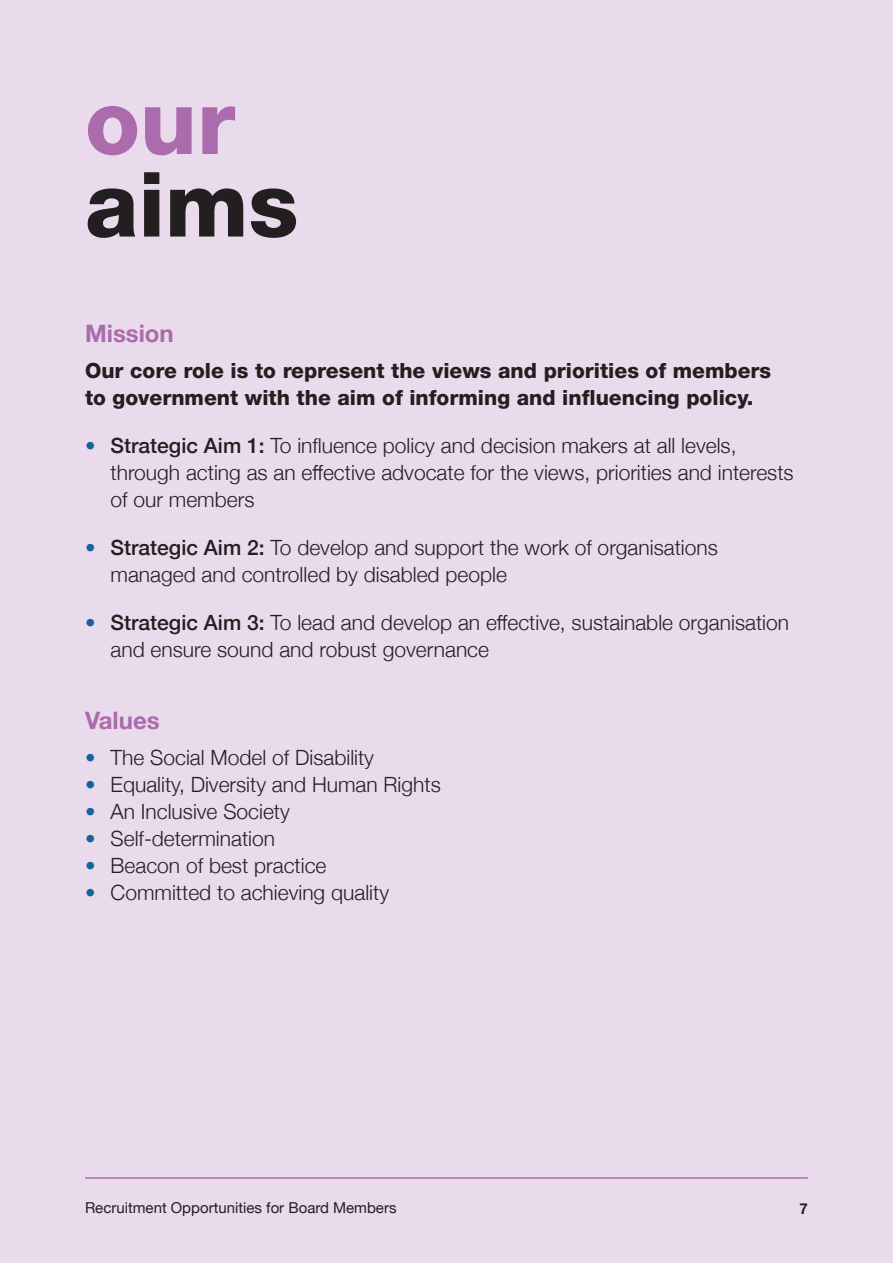
<style>
.page{position:relative;width:893px;height:1263px;background:#e9dbeb}
.page>*{position:absolute;margin:0;border:0;box-sizing:border-box;transform-origin:0 0}
.t1{font:800 90px "Helvetica Neue";color:#231f20}
.t2{font:800 90px "Helvetica Neue";color:#ab6bac}
.t3{font:700 24px "Helvetica Neue";color:#ab6bac}
.t4{font:300 21px/27px "Helvetica Neue";color:#231f20}
.t5{font:800 21px/27px "Helvetica Neue";color:#231f20}
.t6{font:15px "Helvetica Neue";color:#231f20}
.t7{font:700 15px "Helvetica Neue";color:#231f20}
.s1{color:#15639c}
.s2{font-weight:500}
</style>
<div class="page">
<hr style="left:85px;top:1177px;width:723px;height:2px;background:#ab6bac">
<h1 class="t2" style="left:85px;top:68px;width:152px">our</h1>
<h1 class="t1" style="left:85px;top:151px;width:215px">aims</h1>
<p class="t3" style="left:85px;top:315px;width:90px">Mission</p>
<p class="t5" style="left:85px;top:357px;width:688px">Our core role is to represent the views and priorities of members to government with the aim of informing and influencing policy.</p>
<p class="t4" style="left:111px;top:431px;width:685px;text-indent:-26px"><span class="s1">•</span> <span class="s2">Strategic Aim 1:</span> To influence policy and decision makers at all levels, through acting as an effective advocate for the views, priorities and interests of our members</p>
<p class="t4" style="left:111px;top:533px;width:609px;text-indent:-26px"><span class="s1">•</span> <span class="s2">Strategic Aim 2:</span> To develop and support the work of organisations managed and controlled by disabled people</p>
<p class="t4" style="left:111px;top:608px;width:680px;text-indent:-26px"><span class="s1">•</span> <span class="s2">Strategic Aim 3:</span> To lead and develop an effective, sustainable organisation and ensure sound and robust governance</p>
<p class="t3" style="left:85px;top:702px;width:76px">Values</p>
<p class="t4" style="left:85px;top:743px;width:290px"><span class="s1">•</span> The Social Model of Disability</p>
<p class="t4" style="left:85px;top:770px;width:357px"><span class="s1">•</span> Equality, Diversity and Human Rights</p>
<p class="t4" style="left:85px;top:797px;width:206px"><span class="s1">•</span> An Inclusive Society</p>
<p class="t4" style="left:85px;top:824px;width:192px"><span class="s1">•</span> Self-determination</p>
<p class="t4" style="left:85px;top:851px;width:243px"><span class="s1">•</span> Beacon of best practice</p>
<p class="t4" style="left:85px;top:878px;width:305px"><span class="s1">•</span> Committed to achieving quality</p>
<p class="t6" style="left:85px;top:1197px;width:313px">Recruitment Opportunities for Board Members</p>
<p class="t7" style="left:800px;top:1197px;width:10px">7</p>
</div>
